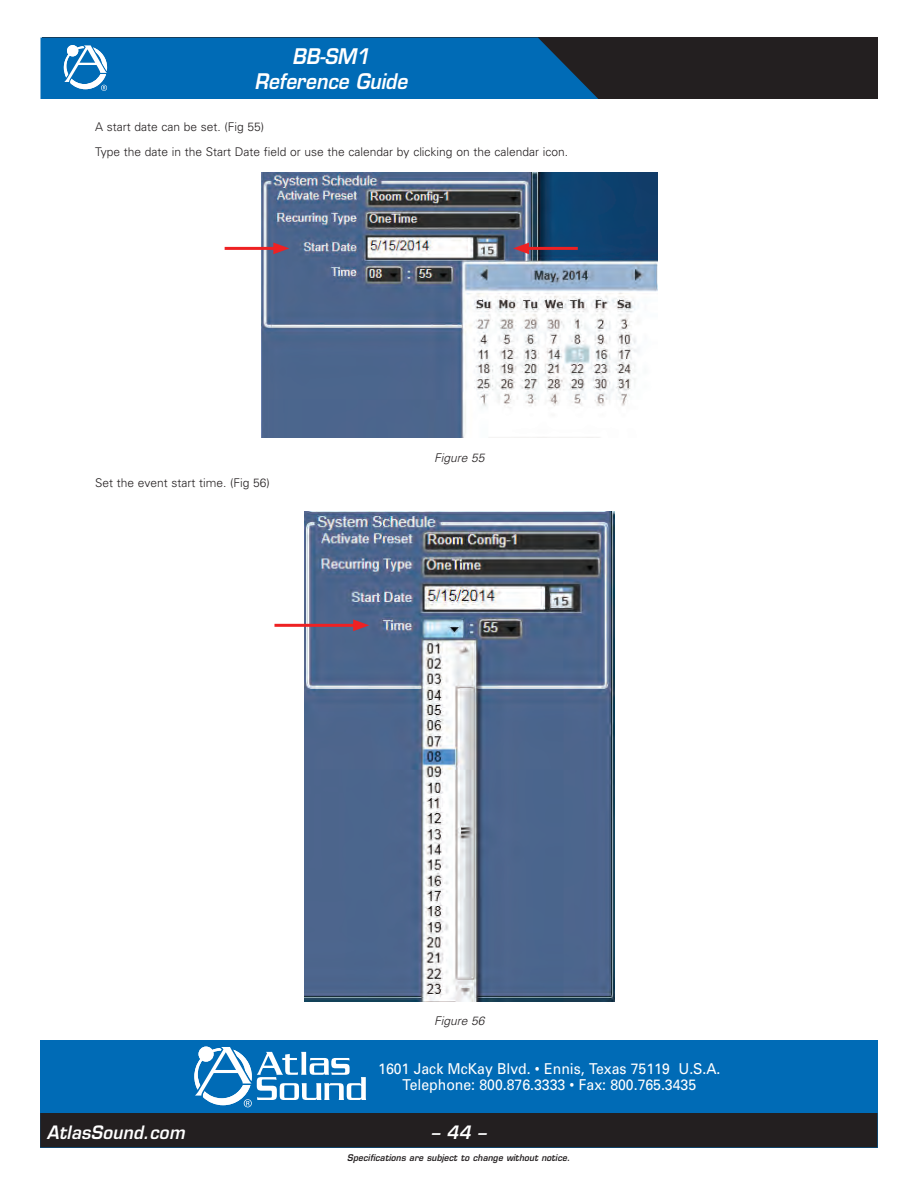
<style>
.page{position:relative;width:918px;height:1188px;background:#fff}
.page>*{position:absolute;margin:0;border:0;box-sizing:border-box;transform-origin:0 0}
.t1{font:italic 600 21px/25.2px "Eurostile LT Std";color:#fff;text-align:center;scale:.9 1}
.t2{font:italic 600 18px "Eurostile LT Std";letter-spacing:.015em;color:#fff;scale:.94 1}
.t3{font:15px/16.5px "Univers";color:#fff;text-align:center;scale:.94 1}
.Body_Copy___8_8_8{font:300 12px "Univers";color:#231f20}
.image_caption{font:italic 300 12px "Univers";color:#231f20}
.t4{font:italic 600 9px "Eurostile LT Std";letter-spacing:.015em;color:#231f20;scale:.94 1}
</style>
<div class="page">
<div style="left:40px;top:1040px;width:838px;height:108px;background:#006bb6"></div>
<div style="left:40px;top:1113px;width:837px;height:35px;background:#231f20"></div>
<div style="left:42px;top:38px;width:835px;height:61px;background:#231f20"></div>
<svg style="left:194px;top:1047px;width:172px;height:60px"></svg>
<svg style="left:40px;top:38px;width:558px;height:61px;background:#086aaf"></svg>
<img style="left:262px;top:172px;width:395px;height:265px">
<img style="left:305px;top:512px;width:309px;height:490px">
<hr style="left:523px;top:247px;width:55px;height:3px;background:#ee2123">
<svg style="left:513px;top:243px;width:16px;height:11px"></svg>
<hr style="left:225px;top:247px;width:54px;height:3px;background:#ee2123">
<svg style="left:273px;top:243px;width:16px;height:11px"></svg>
<hr style="left:274px;top:624px;width:85px;height:3px;background:#ee2123">
<svg style="left:353px;top:619px;width:16px;height:12px"></svg>
<h1 class="t1" style="left:254px;top:44px;width:171px">BB-SM1<br>Reference Guide</h1>
<p class="Body_Copy___8_8_8" style="left:95px;top:120px;width:171px">A start date can be set. (Fig 55)</p>
<p class="Body_Copy___8_8_8" style="left:95px;top:144px;width:474px">Type the date in the Start Date field or use the calendar by clicking on the calendar icon.</p>
<p class="Body_Copy___8_8_8" style="left:95px;top:476px;width:176px">Set the event start time. (Fig 56)</p>
<p class="image_caption" style="left:434px;top:451px;width:52px">Figure 55</p>
<p class="image_caption" style="left:434px;top:1013px;width:52px">Figure 56</p>
<p class="t3" style="left:378px;top:1060px;width:366px">1601 Jack McKay Blvd. • Ennis, Texas 75119 U.S.A.<br>Telephone: 800.876.3333 • Fax: 800.765.3435</p>
<h2 class="t2" style="left:47px;top:1121px;width:148px">AtlasSound.com</h2>
<h2 class="t2" style="left:431px;top:1121px;width:60px">– 44 –</h2>
<p class="t4" style="left:347px;top:1152px;width:239px">Specifications are subject to change without notice.</p>
</div>
